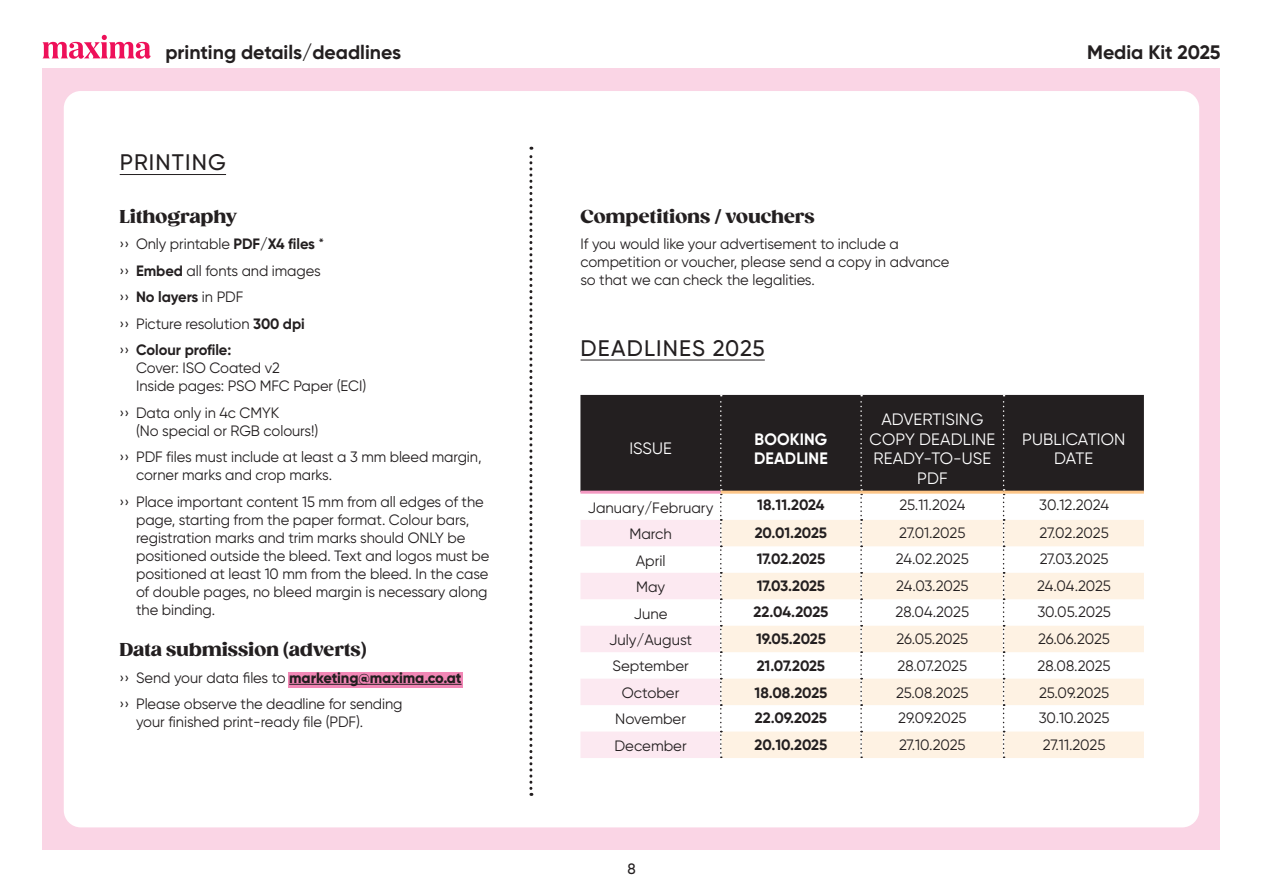
<style>
.page{position:relative;width:1263px;height:893px;background:#fff}
.page>*{position:absolute;margin:0;border:0;box-sizing:border-box;transform-origin:0 0}
.t1{font:500 22.5px "Gilroy";letter-spacing:.05em;color:#231f20}
.t2{font:700 19.5px "Gilroy";color:#231f20}
.t3{font:900 18px "Gazpacho";letter-spacing:-.005em;color:#231f20;scale:1.05 1}
.t4{font:16.5px/19.5px "Gilroy";letter-spacing:.01em;color:#fff;text-align:center}
.t5{font:700 16.5px/19.5px "Gilroy";letter-spacing:.01em;color:#fff;scale:.96 1}
.t6{font:15px/18px "Gilroy";letter-spacing:-.005em;color:#231f20}
.t7{font:700 15px "Gilroy";letter-spacing:-.01em;color:#231f20}
.t8{font:500 15px "Gilroy";color:#231f20}
.s1{font-weight:700}
.s2{font-weight:800}
</style>
<div class="page">
<div style="left:43px;top:69px;width:1177px;height:781px;background:#fad5e5"></div>
<div style="left:64px;top:91px;width:1135px;height:736px;background:#fff;border-radius:17px"></div>
<svg style="left:43px;top:35px;width:108px;height:24px"></svg>
<hr style="left:120px;top:174px;width:106px;height:1px;background:#231f20">
<hr style="left:581px;top:360px;width:184px;height:1px;background:#231f20">
<svg style="left:529px;top:147px;width:3px;height:649px"></svg>
<div style="left:722px;top:395px;width:422px;height:96px;background:#231f20"></div>
<svg style="left:722px;top:520px;width:422px;height:238px;fill:#fef2e3"></svg>
<svg style="left:580px;top:395px;width:142px;height:363px"></svg>
<svg style="left:860px;top:395px;width:2px;height:363px"></svg>
<svg style="left:1003px;top:395px;width:1px;height:363px"></svg>
<hr style="left:580px;top:491px;width:141px;height:3px;background:#f499c2">
<hr style="left:721px;top:491px;width:140px;height:3px;background:#fdc689">
<hr style="left:861px;top:491px;width:142px;height:3px;background:#fdc689">
<hr style="left:1003px;top:491px;width:141px;height:3px;background:#fdc689">
<div style="left:288px;top:672px;width:175px;height:15px;background:#f287b6"></div>
<hr style="left:289px;top:684px;width:173px;height:1px;background:#231f20">
<h2 class="t2" style="left:165px;top:40px;width:237px">printing details/deadlines</h2>
<h2 class="t2" style="left:1087px;top:40px;width:135px">Media Kit 2025</h2>
<h1 class="t1" style="left:120px;top:148px;width:108px">PRINTING</h1>
<p class="t3" style="left:120px;top:205px;width:113px">Lithography</p>
<p class="t6" style="left:120px;top:231px;width:206px;line-height:26.5px">›› Only printable <span class="s1">PDF/X4 files</span> * ›› <span class="s1">Embed</span> all fonts and images ›› <span class="s1">No layers</span> in PDF<br>›› Picture resolution <span class="s1">300 dpi<br></span>›› <span class="s1">Colour profile:</span></p>
<p class="t6" style="left:136px;top:359px;width:232px">Cover: ISO Coated v2<br>Inside pages: PSO MFC Paper (ECI)</p>
<p class="t6" style="left:136px;top:403px;width:184px;text-indent:-16px">›› Data only in 4c CMYK<br>(No special or RGB colours!)</p>
<p class="t6" style="left:136px;top:448px;width:347px;text-indent:-16px">›› PDF files must include at least a 3 mm bleed margin, corner marks and crop marks.</p>
<p class="t6" style="left:136px;top:492px;width:355px;text-indent:-16px">›› Place important content 15 mm from all edges of the page, starting from the paper format. Colour bars, registration marks and trim marks should ONLY be positioned outside the bleed. Text and logos must be positioned at least 10 mm from the bleed. In the case of double pages, no bleed margin is necessary along the binding.</p>
<p class="t3" style="left:120px;top:639px;width:237px">Data submission (adverts)</p>
<p class="t6" style="left:120px;top:664px;width:343px;line-height:26.5px">›› Send your data files to <span class="s2">marketing@maxima.co.at </span>›› Please observe the deadline for sending</p>
<p class="t6" style="left:136px;top:713px;width:229px">your finished print-ready file (PDF).</p>
<p class="t3" style="left:580px;top:205px;width:225px">Competitions / vouchers</p>
<p class="t6" style="left:580px;top:235px;width:370px">If you would like your advertisement to include a competition or voucher, please send a copy in advance so that we can check the legalities.</p>
<h1 class="t1" style="left:581px;top:334px;width:186px">DEADLINES 2025</h1>
<p class="t4" style="left:629px;top:439px;width:44px">ISSUE</p>
<p class="t5" style="left:754px;top:429px;width:78px">BOOKING<br>DEADLINE</p>
<p class="t4" style="left:869px;top:409px;width:127px">ADVERTISING<br>COPY DEADLINE<br>READY-TO-USE<br>PDF</p>
<p class="t4" style="left:1022px;top:429px;width:105px">PUBLICATION<br>DATE</p>
<p class="t6" style="left:588px;top:498px;width:127px">January/February</p>
<p class="t7" style="left:757px;top:495px;width:69px">18.11.2024</p>
<p class="t6" style="left:899px;top:496px;width:67px">25.11.2024</p>
<p class="t6" style="left:1039px;top:496px;width:72px">30.12.2024</p>
<p class="t6" style="left:629px;top:525px;width:44px">March</p>
<p class="t7" style="left:755px;top:523px;width:74px">20.01.2025</p>
<p class="t6" style="left:899px;top:523px;width:68px">27.01.2025</p>
<p class="t6" style="left:1039px;top:523px;width:71px">27.02.2025</p>
<p class="t6" style="left:636px;top:551px;width:31px">April</p>
<p class="t7" style="left:757px;top:550px;width:70px">17.02.2025</p>
<p class="t6" style="left:896px;top:550px;width:74px">24.02.2025</p>
<p class="t6" style="left:1040px;top:550px;width:70px">27.03.2025</p>
<p class="t6" style="left:636px;top:578px;width:31px">May</p>
<p class="t7" style="left:757px;top:576px;width:70px">17.03.2025</p>
<p class="t6" style="left:896px;top:576px;width:74px">24.03.2025</p>
<p class="t6" style="left:1037px;top:576px;width:75px">24.04.2025</p>
<p class="t6" style="left:634px;top:604px;width:35px">June</p>
<p class="t7" style="left:754px;top:603px;width:76px">22.04.2025</p>
<p class="t6" style="left:895px;top:603px;width:75px">28.04.2025</p>
<p class="t6" style="left:1037px;top:603px;width:75px">30.05.2025</p>
<p class="t6" style="left:609px;top:631px;width:85px">July/August</p>
<p class="t7" style="left:756px;top:629px;width:71px">19.05.2025</p>
<p class="t6" style="left:896px;top:629px;width:73px">26.05.2025</p>
<p class="t6" style="left:1038px;top:629px;width:73px">26.06.2025</p>
<p class="t6" style="left:612px;top:657px;width:78px">September</p>
<p class="t7" style="left:757px;top:657px;width:70px">21.07.2025</p>
<p class="t6" style="left:897px;top:657px;width:71px">28.07.2025</p>
<p class="t6" style="left:1037px;top:657px;width:75px">28.08.2025</p>
<p class="t6" style="left:622px;top:683px;width:59px">October</p>
<p class="t7" style="left:754px;top:683px;width:74px">18.08.2025</p>
<p class="t6" style="left:896px;top:683px;width:74px">25.08.2025</p>
<p class="t6" style="left:1039px;top:683px;width:72px">25.09.2025</p>
<p class="t6" style="left:615px;top:710px;width:72px">November</p>
<p class="t7" style="left:755px;top:708px;width:74px">22.09.2025</p>
<p class="t6" style="left:898px;top:709px;width:70px">29.09.2025</p>
<p class="t6" style="left:1039px;top:709px;width:72px">30.10.2025</p>
<p class="t6" style="left:614px;top:736px;width:74px">December</p>
<p class="t7" style="left:755px;top:735px;width:74px">20.10.2025</p>
<p class="t6" style="left:899px;top:735px;width:68px">27.10.2025</p>
<p class="t6" style="left:1043px;top:735px;width:64px">27.11.2025</p>
<p class="t8" style="left:627px;top:860px;width:10px">8</p>
</div>
